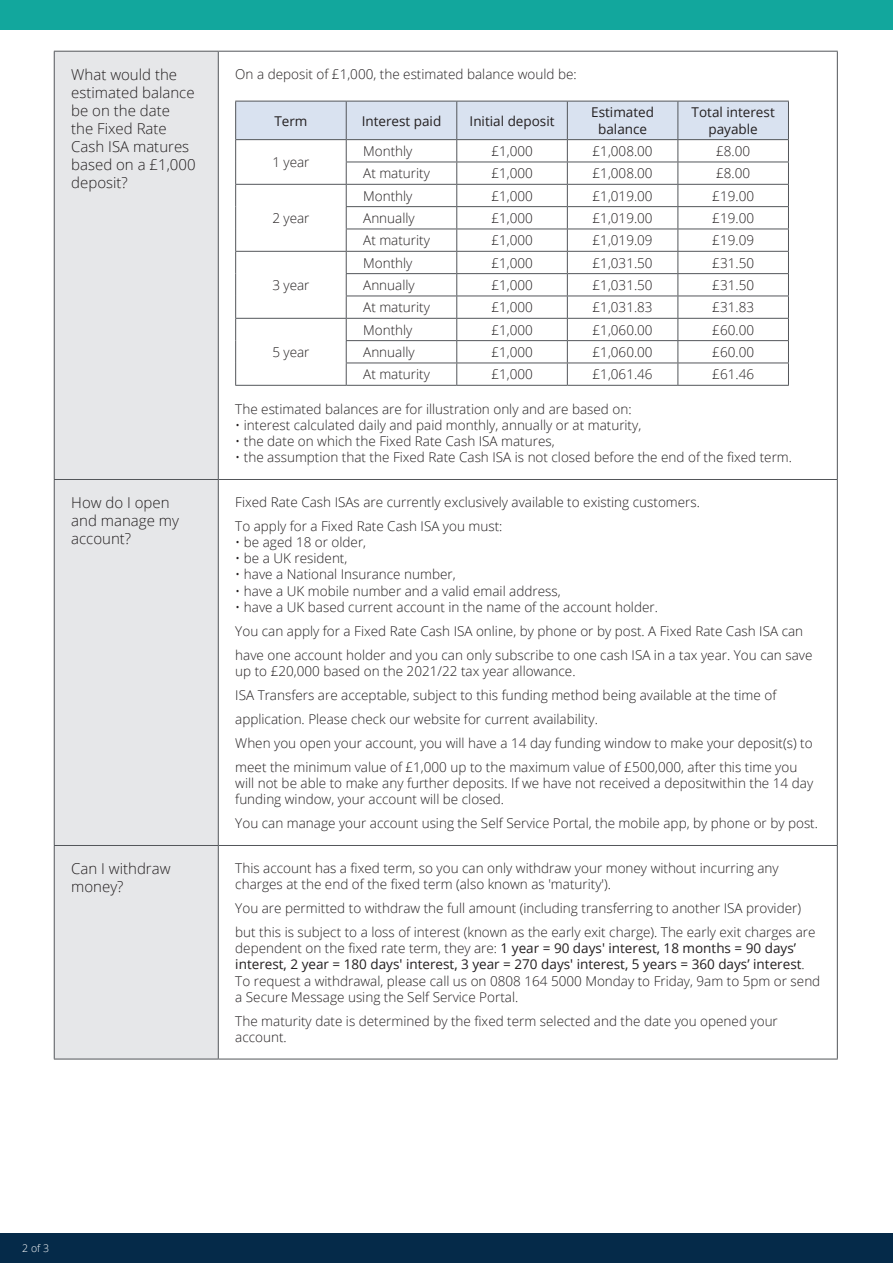
<style>
.page{position:relative;width:893px;height:1263px;background:#fff}
.page>*{position:absolute;margin:0;border:0;box-sizing:border-box;transform-origin:0 0}
.t1{font:300 15px/18px "Open Sans";color:#231f20}
.t2{font:300 13.5px/16.2px "Open Sans";color:#231f20}
.t3{font:13.5px/16.2px "Open Sans";color:#231f20;text-align:center}
.t4{font:300 10.5px "Open Sans";color:#fff}
.s1{font-weight:400}
</style>
<div class="page">
<div style="left:0;top:0;width:893px;height:30px;background:#12a79d"></div>
<div style="left:0;top:1233px;width:893px;height:30px;background:#052a49"></div>
<div style="left:55px;top:52px;width:163px;height:1007px;background:#e6e7e9"></div>
<hr style="left:54px;top:51px;width:164px;height:1px;background:#53565a">
<hr style="left:54px;top:52px;width:1px;height:427px;background:#53565a">
<hr style="left:218px;top:51px;width:620px;height:1px;background:#53565a">
<hr style="left:218px;top:52px;width:1px;height:427px;background:#53565a">
<hr style="left:837px;top:52px;width:1px;height:427px;background:#53565a">
<hr style="left:54px;top:479px;width:164px;height:1px;background:#53565a">
<hr style="left:54px;top:480px;width:1px;height:365px;background:#53565a">
<hr style="left:218px;top:479px;width:620px;height:1px;background:#53565a">
<hr style="left:218px;top:480px;width:1px;height:365px;background:#53565a">
<hr style="left:837px;top:480px;width:1px;height:365px;background:#53565a">
<hr style="left:54px;top:845px;width:164px;height:1px;background:#53565a">
<hr style="left:54px;top:846px;width:1px;height:213px;background:#53565a">
<hr style="left:218px;top:845px;width:620px;height:1px;background:#53565a">
<hr style="left:218px;top:846px;width:1px;height:213px;background:#53565a">
<hr style="left:837px;top:846px;width:1px;height:213px;background:#53565a">
<hr style="left:54px;top:1059px;width:164px;height:1px;background:#53565a">
<hr style="left:218px;top:1059px;width:620px;height:1px;background:#53565a">
<svg style="left:235px;top:101px;width:554px;height:284px"></svg>
<hr style="left:235px;top:385px;width:111px;height:1px;background:#53565a">
<hr style="left:346px;top:385px;width:111px;height:1px;background:#53565a">
<hr style="left:457px;top:385px;width:110px;height:1px;background:#53565a">
<hr style="left:567px;top:385px;width:111px;height:1px;background:#53565a">
<hr style="left:678px;top:385px;width:111px;height:1px;background:#53565a">
<p class="t1" style="left:71px;top:65px;width:126px">What would the estimated balance be on the date the Fixed Rate<br>Cash ISA matures based on a £1,000 deposit?</p>
<p class="t2" style="left:235px;top:65px;width:343px">On a deposit of £1,000, the estimated balance would be:</p>
<p class="t3" style="left:274px;top:112px;width:35px">Term</p>
<p class="t3" style="left:362px;top:112px;width:81px">Interest paid</p>
<p class="t3" style="left:470px;top:112px;width:86px">Initial deposit</p>
<p class="t3" style="left:591px;top:104px;width:64px">Estimated balance</p>
<p class="t3" style="left:692px;top:104px;width:85px">Total interest payable</p>
<p class="t2" style="left:272px;top:154px;width:39px">1 year</p>
<p class="t2" style="left:363px;top:143px;width:51px">Monthly</p>
<p class="t2" style="left:491px;top:143px;width:43px">£1,000</p>
<p class="t2" style="left:593px;top:143px;width:62px">£1,008.00</p>
<p class="t2" style="left:716px;top:143px;width:36px">£8.00</p>
<p class="t2" style="left:363px;top:165px;width:68px">At maturity</p>
<p class="t2" style="left:491px;top:165px;width:43px">£1,000</p>
<p class="t2" style="left:593px;top:165px;width:62px">£1,008.00</p>
<p class="t2" style="left:716px;top:165px;width:36px">£8.00</p>
<p class="t2" style="left:363px;top:187px;width:51px">Monthly</p>
<p class="t2" style="left:491px;top:187px;width:43px">£1,000</p>
<p class="t2" style="left:593px;top:187px;width:62px">£1,019.00</p>
<p class="t2" style="left:712px;top:187px;width:43px">£19.00</p>
<p class="t2" style="left:363px;top:210px;width:53px">Annually</p>
<p class="t2" style="left:491px;top:210px;width:43px">£1,000</p>
<p class="t2" style="left:593px;top:210px;width:62px">£1,019.00</p>
<p class="t2" style="left:712px;top:210px;width:43px">£19.00</p>
<p class="t2" style="left:363px;top:232px;width:68px">At maturity</p>
<p class="t2" style="left:491px;top:232px;width:43px">£1,000</p>
<p class="t2" style="left:593px;top:232px;width:62px">£1,019.09</p>
<p class="t2" style="left:712px;top:232px;width:43px">£19.09</p>
<p class="t2" style="left:272px;top:210px;width:39px">2 year</p>
<p class="t2" style="left:272px;top:277px;width:39px">3 year</p>
<p class="t2" style="left:363px;top:254px;width:51px">Monthly</p>
<p class="t2" style="left:491px;top:254px;width:43px">£1,000</p>
<p class="t2" style="left:593px;top:254px;width:62px">£1,031.50</p>
<p class="t2" style="left:712px;top:254px;width:43px">£31.50</p>
<p class="t2" style="left:363px;top:277px;width:53px">Annually</p>
<p class="t2" style="left:491px;top:277px;width:43px">£1,000</p>
<p class="t2" style="left:593px;top:277px;width:62px">£1,031.50</p>
<p class="t2" style="left:712px;top:277px;width:43px">£31.50</p>
<p class="t2" style="left:363px;top:299px;width:68px">At maturity</p>
<p class="t2" style="left:491px;top:299px;width:43px">£1,000</p>
<p class="t2" style="left:593px;top:299px;width:62px">£1,031.83</p>
<p class="t2" style="left:712px;top:299px;width:43px">£31.83</p>
<p class="t2" style="left:363px;top:321px;width:51px">Monthly</p>
<p class="t2" style="left:491px;top:321px;width:43px">£1,000</p>
<p class="t2" style="left:593px;top:321px;width:62px">£1,060.00</p>
<p class="t2" style="left:712px;top:321px;width:43px">£60.00</p>
<p class="t2" style="left:363px;top:344px;width:53px">Annually</p>
<p class="t2" style="left:491px;top:344px;width:43px">£1,000</p>
<p class="t2" style="left:593px;top:344px;width:62px">£1,060.00</p>
<p class="t2" style="left:712px;top:344px;width:43px">£60.00</p>
<p class="t2" style="left:363px;top:366px;width:68px">At maturity</p>
<p class="t2" style="left:491px;top:366px;width:43px">£1,000</p>
<p class="t2" style="left:593px;top:366px;width:62px">£1,061.46</p>
<p class="t2" style="left:712px;top:366px;width:43px">£61.46</p>
<p class="t2" style="left:235px;top:400px;width:398px">The estimated balances are for illustration only and are based on:</p>
<p class="t2" style="left:235px;top:417px;width:407px">• interest calculated daily and paid monthly, annually or at maturity,</p>
<p class="t2" style="left:235px;top:433px;width:321px">• the date on which the Fixed Rate Cash ISA matures,</p>
<p class="t2" style="left:235px;top:449px;width:558px">• the assumption that the Fixed Rate Cash ISA is not closed before the end of the fixed term.</p>
<p class="t2" style="left:272px;top:344px;width:39px">5 year</p>
<p class="t1" style="left:71px;top:493px;width:109px">How do I open and manage my account?</p>
<p class="t2" style="left:235px;top:493px;width:466px">Fixed Rate Cash ISAs are currently exclusively available to existing customers.</p>
<p class="t2" style="left:235px;top:517px;width:269px">To apply for a Fixed Rate Cash ISA you must:</p>
<p class="t2" style="left:235px;top:534px;width:132px">• be aged 18 or older,</p>
<p class="t2" style="left:235px;top:550px;width:114px">• be a UK resident,</p>
<p class="t2" style="left:235px;top:566px;width:222px">• have a National Insurance number,</p>
<p class="t2" style="left:235px;top:582px;width:327px">• have a UK mobile number and a valid email address,</p>
<p class="t2" style="left:235px;top:598px;width:424px">• have a UK based current account in the name of the account holder.</p>
<p class="t2" style="left:235px;top:619px;width:579px;line-height:24px">You can apply for a Fixed Rate Cash ISA online, by phone or by post. A Fixed Rate Cash ISA can have one account holder and you can only subscribe to one cash ISA in a tax year. You can save</p>
<p class="t2" style="left:235px;top:663px;width:342px">up to £20,000 based on the 2021/22 tax year allowance.</p>
<p class="t2" style="left:235px;top:683px;width:543px;line-height:24px">ISA Transfers are acceptable, subject to this funding method being available at the time of application. Please check our website for current availability.</p>
<p class="t2" style="left:235px;top:731px;width:579px;line-height:24px">When you open your account, you will have a 14 day funding window to make your deposit(s) to meet the minimum value of £1,000 up to the maximum value of £500,000, after this time you</p>
<p class="t2" style="left:235px;top:775px;width:579px">will not be able to make any further deposits. If we have not received a depositwithin the 14 day funding window, your account will be closed.</p>
<p class="t2" style="left:235px;top:815px;width:584px">You can manage your account using the Self Service Portal, the mobile app, by phone or by post.</p>
<p class="t1" style="left:71px;top:859px;width:101px">Can I withdraw money?</p>
<p class="t2" style="left:235px;top:859px;width:545px">This account has a fixed term, so you can only withdraw your money without incurring any charges at the end of the fixed term (also known as 'maturity').</p>
<p class="t2" style="left:235px;top:896px;width:582px;line-height:24px">You are permitted to withdraw the full amount (including transferring to another ISA provider) but this is subject to a loss of interest (known as the early exit charge). The early exit charges are</p>
<p class="t2" style="left:235px;top:940px;width:586px">dependent on the fixed rate term, they are: <span class="s1">1 year = 90 days' interest, 18 months = 90 days’ interest, 2 year = 180 days' interest, 3 year = 270 days' interest, 5 years = 360 days’ interest</span>.<br>To request a withdrawal, please call us on 0808 164 5000 Monday to Friday, 9am to 5pm or send a Secure Message using the Self Service Portal.</p>
<p class="t2" style="left:235px;top:1012px;width:544px">The maturity date is determined by the fixed term selected and the date you opened your account.</p>
<p class="t4" style="left:22px;top:1241px;width:28px">2 of 3</p>
</div>
